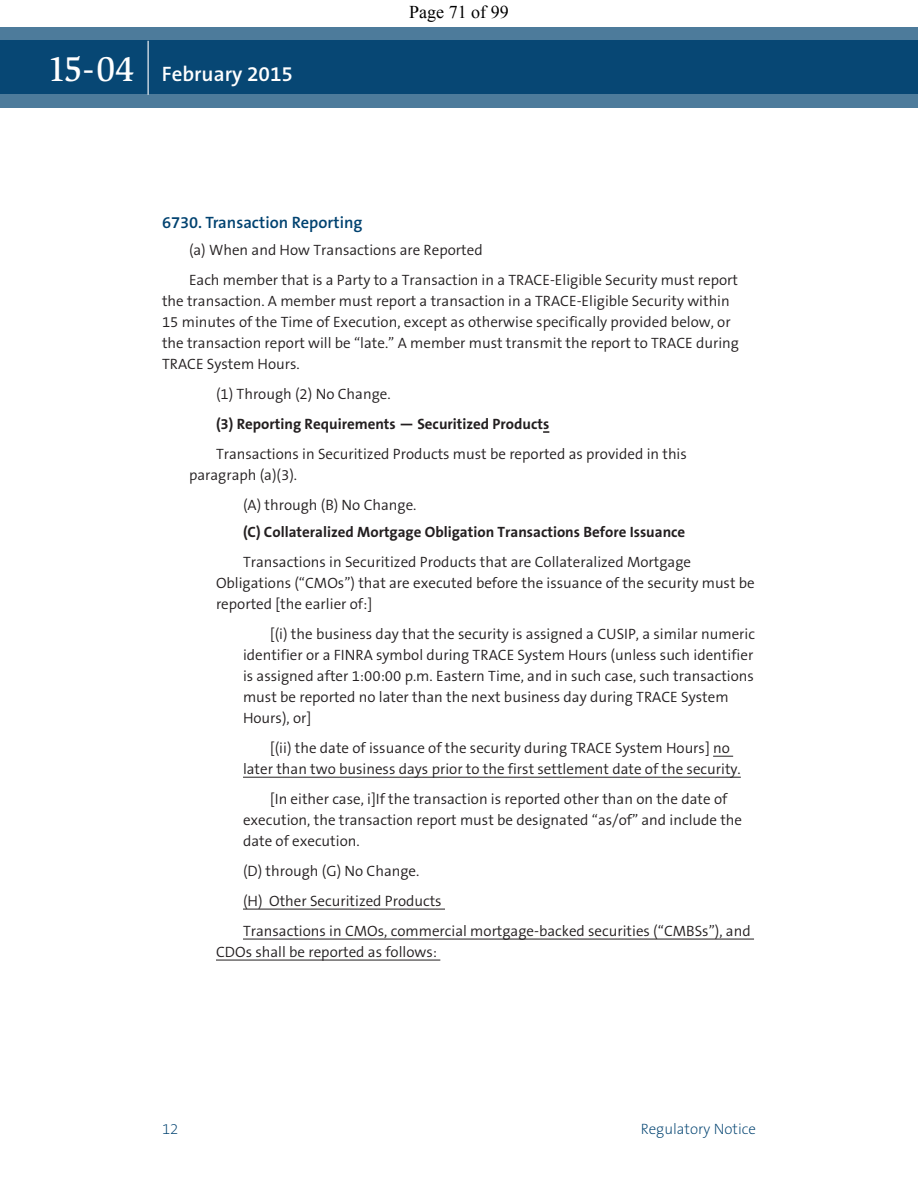
<style>
.page{position:relative;width:918px;height:1188px;background:#fff}
.page>*{position:absolute;margin:0;border:0;box-sizing:border-box;transform-origin:0 0}
.t1{font:600 21px "The Sans B6";color:#fff}
.t2{font:18px "Times New Roman";color:#000}
.t3{font:600 16.5px "The Sans B6";color:#004270}
.t4{font:300 15px/21px "The Sans B4";color:#231f20}
.t5{font:700 15px "The Sans B7";color:#231f20}
.t6{font:200 15px "The Sans B2";color:#004270}
.s1{font-family:"Slimbach LT";font-weight:500;font-size:36px}
</style>
<div class="page">
<svg style="left:0;top:27px;width:918px;height:81px;background:#1e5881"></svg>
<hr style="left:148px;top:41px;width:1px;height:54px;background:#fff">
<svg style="left:543px;top:431px;width:6px;height:2px"></svg>
<svg style="left:713px;top:756px;width:20px;height:1px"></svg>
<hr style="left:243px;top:777px;width:498px;height:1px;background:#231f20">
<hr style="left:243px;top:909px;width:202px;height:1px;background:#231f20">
<hr style="left:243px;top:939px;width:511px;height:1px;background:#231f20">
<hr style="left:216px;top:960px;width:224px;height:1px;background:#231f20">
<h1 class="t1" style="left:47px;top:63px;width:247px"><span class="s1">15-04</span> February 2015</h1>
<p class="t2" style="left:409px;top:0;width:101px">Page 71 of 99</p>
<p class="t3" style="left:162px;top:214px;width:202px">6730. Transaction Reporting</p>
<p class="t4" style="left:189px;top:236px;width:551px;line-height:30px">(a) When and How Transactions are Reported<br>Each member that is a Party to a Transaction in a TRACE-Eligible Security must report</p>
<p class="t4" style="left:162px;top:291px;width:578px">the transaction. A member must report a transaction in a TRACE-Eligible Security within 15 minutes of the Time of Execution, except as otherwise specifically provided below, or the transaction report will be “late.” A member must transmit the report to TRACE during TRACE System Hours.</p>
<p class="t4" style="left:216px;top:384px;width:176px">(1) Through (2) No Change.</p>
<p class="t5" style="left:216px;top:416px;width:335px">(3) Reporting Requirements — Securitized Products</p>
<p class="t4" style="left:189px;top:444px;width:499px;text-indent:27px">Transactions in Securitized Products must be reported as provided in this paragraph (a)(3).</p>
<p class="t4" style="left:243px;top:495px;width:175px">(A) through (B) No Change.</p>
<p class="t5" style="left:243px;top:524px;width:444px">(C) Collateralized Mortgage Obligation Transactions Before Issuance</p>
<p class="t4" style="left:216px;top:552px;width:540px;text-indent:27px">Transactions in Securitized Products that are Collateralized Mortgage<br>Obligations (“CMOs”) that are executed before the issuance of the security must be reported [the earlier of:]</p>
<p class="t4" style="left:243px;top:624px;width:514px;text-indent:27px">[(i) the business day that the security is assigned a CUSIP, a similar numeric identifier or a FINRA symbol during TRACE System Hours (unless such identifier is assigned after 1:00:00 p.m. Eastern Time, and in such case, such transactions must be reported no later than the next business day during TRACE System Hours), or]</p>
<p class="t4" style="left:243px;top:738px;width:499px;text-indent:27px">[(ii) the date of issuance of the security during TRACE System Hours] no later than two business days prior to the first settlement date of the security.</p>
<p class="t4" style="left:243px;top:789px;width:501px;text-indent:27px">[In either case, i]If the transaction is reported other than on the date of execution, the transaction report must be designated “as/of” and include the date of execution.</p>
<p class="t4" style="left:243px;top:856px;width:509px;line-height:30px">(D) through (G) No Change.<br>(H) Other Securitized Products<br>Transactions in CMOs, commercial mortgage-backed securities (“CMBSs”), and</p>
<p class="t4" style="left:216px;top:942px;width:223px">CDOs shall be reported as follows:</p>
<p class="t6" style="left:162px;top:1121px;width:18px">12</p>
<p class="t6" style="left:641px;top:1121px;width:117px">Regulatory Notice</p>
</div>
